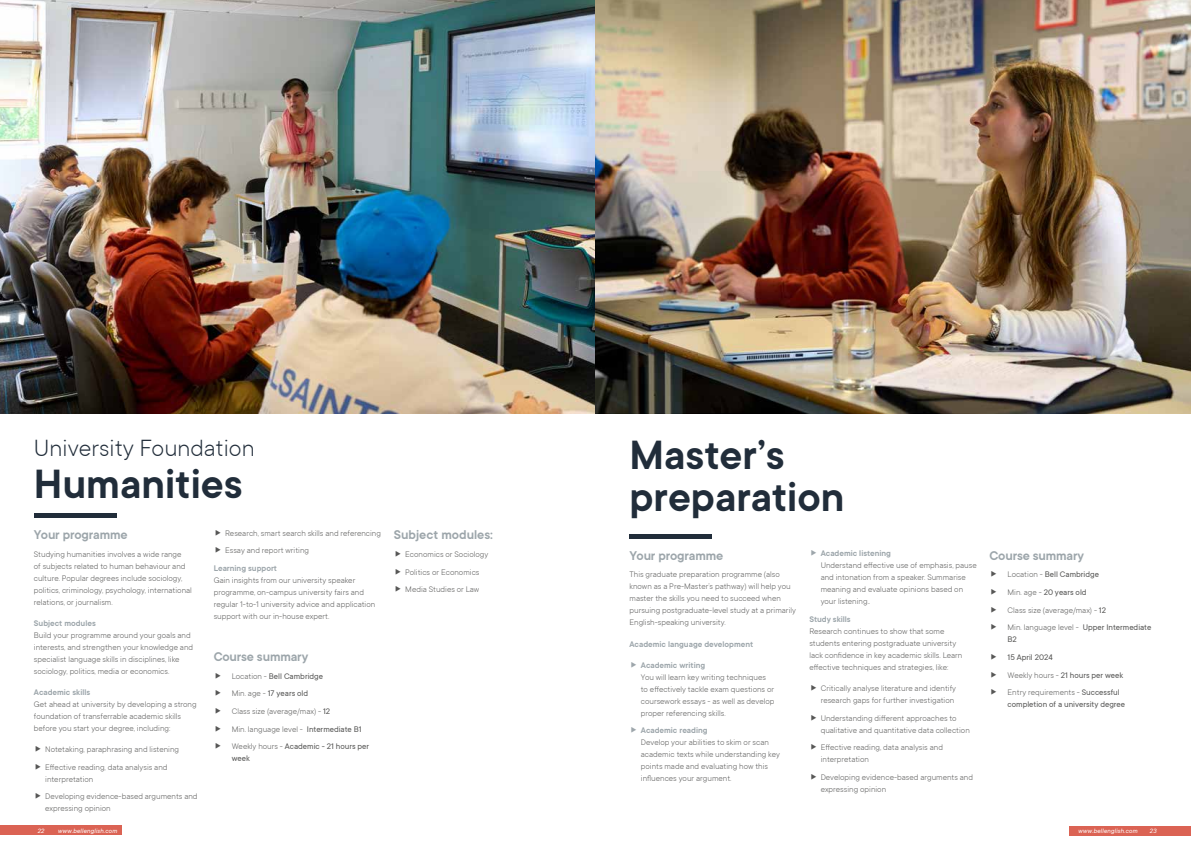
<style>
.page{position:relative;width:1191px;height:842px;background:#fff}
.page>*{position:absolute;margin:0;border:0;box-sizing:border-box;transform-origin:0 0}
.t1{font:600 45px/42px "TT Commons";color:#212d3a}
.t2{font:300 26px "TT Commons";color:#212d3a}
.t3{font:600 14px "TT Commons";letter-spacing:-.01em;color:#9da6ab}
.t4{font:300 9px/12px "TT Commons";color:#575756}
.t5{font:600 9px "TT Commons";color:#9da6ab}
.t6{font:9px/17.7px "TT Commons";color:#575756}
.t7{font:italic 7px "TT Commons";letter-spacing:.015em;color:#fff}
.s1{font-weight:400}
.s2{font-weight:300}
</style>
<div class="page">
<img style="left:0;top:0;width:1191px;height:414px">
<hr style="left:34px;top:514px;width:82px;height:4px;background:#212d3a">
<div style="left:630px;top:534px;width:82px;height:5px;background:#212d3a"></div>
<div style="left:0;top:826px;width:122px;height:9px;background:#db6354"></div>
<div style="left:1069px;top:827px;width:122px;height:9px;background:#db6354"></div>
<h2 class="t2" style="left:34px;top:434px;width:222px">University Foundation</h2>
<h1 class="t1" style="left:34px;top:464px;width:210px">Humanities</h1>
<h3 class="t3" style="left:34px;top:527px;width:95px">Your programme</h3>
<p class="t4" style="left:34px;top:548px;width:160px">Studying humanities involves a wide range<br>of subjects related to human behaviour and culture. Popular degrees include sociology, politics, criminology, psychology, international relations, or journalism.</p>
<p class="t5" style="left:34px;top:618px;width:63px">Subject modules</p>
<p class="t4" style="left:34px;top:629px;width:161px">Build your programme around your goals and interests, and strengthen your knowledge and specialist language skills in disciplines, like sociology, politics, media or economics.</p>
<p class="t5" style="left:34px;top:687px;width:58px">Academic skills</p>
<p class="t4" style="left:34px;top:698px;width:164px">Get ahead at university by developing a strong foundation of transferrable academic skills before you start your degree, including:</p>
<p class="t4" style="left:45px;top:740px;width:135px;line-height:17.7px">Notetaking, paraphrasing and listening<br>Effective reading, data analysis and</p>
<p class="t4" style="left:45px;top:770px;width:154px;line-height:17.7px">interpretation<br>Developing evidence-based arguments and</p>
<p class="t4" style="left:45px;top:803px;width:67px">expressing opinion</p>
<p class="t4" style="left:225px;top:524px;width:157px;line-height:17.7px">Research, smart search skills and referencing<br>Essay and report writing</p>
<p class="t5" style="left:214px;top:563px;width:65px">Learning support</p>
<p class="t4" style="left:214px;top:574px;width:163px">Gain insights from our university speaker programme, on-campus university fairs and regular 1-to-1 university advice and application support with our in-house expert.</p>
<h3 class="t3" style="left:214px;top:649px;width:96px">Course summary</h3>
<p class="t4" style="left:232px;top:667px;width:139px;line-height:17.7px">Location - <span class="s1">Bell Cambridge<br></span>Min. age - <span class="s1">17 years old<br></span>Class size (average/max) - <span class="s1">12<br></span>Min. language level - <span class="s1">Intermediate B1<br></span>Weekly hours - <span class="s1">Academic - 21 hours per</span></p>
<p class="t6" style="left:232px;top:750px;width:20px">week</p>
<h1 class="t1" style="left:629px;top:435px;width:216px">Master’s preparation</h1>
<h3 class="t3" style="left:394px;top:527px;width:101px">Subject modules:</h3>
<p class="t4" style="left:405px;top:545px;width:84px;line-height:17.7px">Economics or Sociology<br>Politics or Economics<br>Media Studies or Law</p>
<h3 class="t3" style="left:629px;top:548px;width:95px">Your programme</h3>
<p class="t4" style="left:629px;top:569px;width:168px">This graduate preparation programme (also known as a Pre-Master’s pathway) will help you master the skills you need to succeed when pursuing postgraduate-level study at a primarily English-speaking university.</p>
<p class="t5" style="left:629px;top:639px;width:125px">Academic language development</p>
<p class="t5" style="left:641px;top:660px;width:66px">Academic writing</p>
<p class="t4" style="left:641px;top:671px;width:135px">You will learn key writing techniques to effectively tackle exam questions or coursework essays - as well as develop proper referencing skills.</p>
<p class="t5" style="left:641px;top:725px;width:68px">Academic reading</p>
<p class="t4" style="left:641px;top:736px;width:141px">Develop your abilities to skim or scan academic texts while understanding key points made and evaluating how this influences your argument.</p>
<p class="t5" style="left:820px;top:548px;width:72px">Academic listening</p>
<p class="t4" style="left:820px;top:559px;width:157px">Understand effective use of emphasis, pause and intonation from a speaker. Summarise meaning and evaluate opinions based on your listening..</p>
<p class="t5" style="left:809px;top:614px;width:43px">Study skills</p>
<p class="t4" style="left:809px;top:625px;width:155px">Research continues to show that some students entering postgraduate university lack confidence in key academic skills. Learn effective techniques and strategies, like:</p>
<p class="t4" style="left:820px;top:682px;width:137px">Critically analyse literature and identify research gaps for further investigation</p>
<p class="t4" style="left:820px;top:712px;width:151px">Understanding different approaches to qualitative and quantitative data collection</p>
<p class="t4" style="left:820px;top:741px;width:124px">Effective reading, data analysis and interpretation</p>
<p class="t4" style="left:820px;top:771px;width:154px">Developing evidence-based arguments and expressing opinion</p>
<h3 class="t3" style="left:989px;top:548px;width:96px">Course summary</h3>
<p class="t4" style="left:1007px;top:566px;width:145px;line-height:17.7px">Location - <span class="s1">Bell Cambridge<br></span>Min. age - <span class="s1">20 years old<br></span>Class size (average/max) - <span class="s1">12<br></span>Min. language level - <span class="s1">Upper Intermediate</span></p>
<p class="t6" style="left:1007px;top:631px;width:117px">B2<br>15 April 2024<br><span class="s2">Weekly hours -</span> 21 hours per week<br><span class="s2">Entry requirements -</span> Successful</p>
<p class="t6" style="left:1007px;top:696px;width:119px">completion of a university degree</p>
<p class="t7" style="left:37px;top:827px;width:8px">22</p>
<p class="t7" style="left:58px;top:827px;width:61px">www.bellenglish.com</p>
<p class="t7" style="left:1078px;top:827px;width:61px">www.bellenglish.com</p>
<p class="t7" style="left:1149px;top:827px;width:8px">23</p>
</div>
